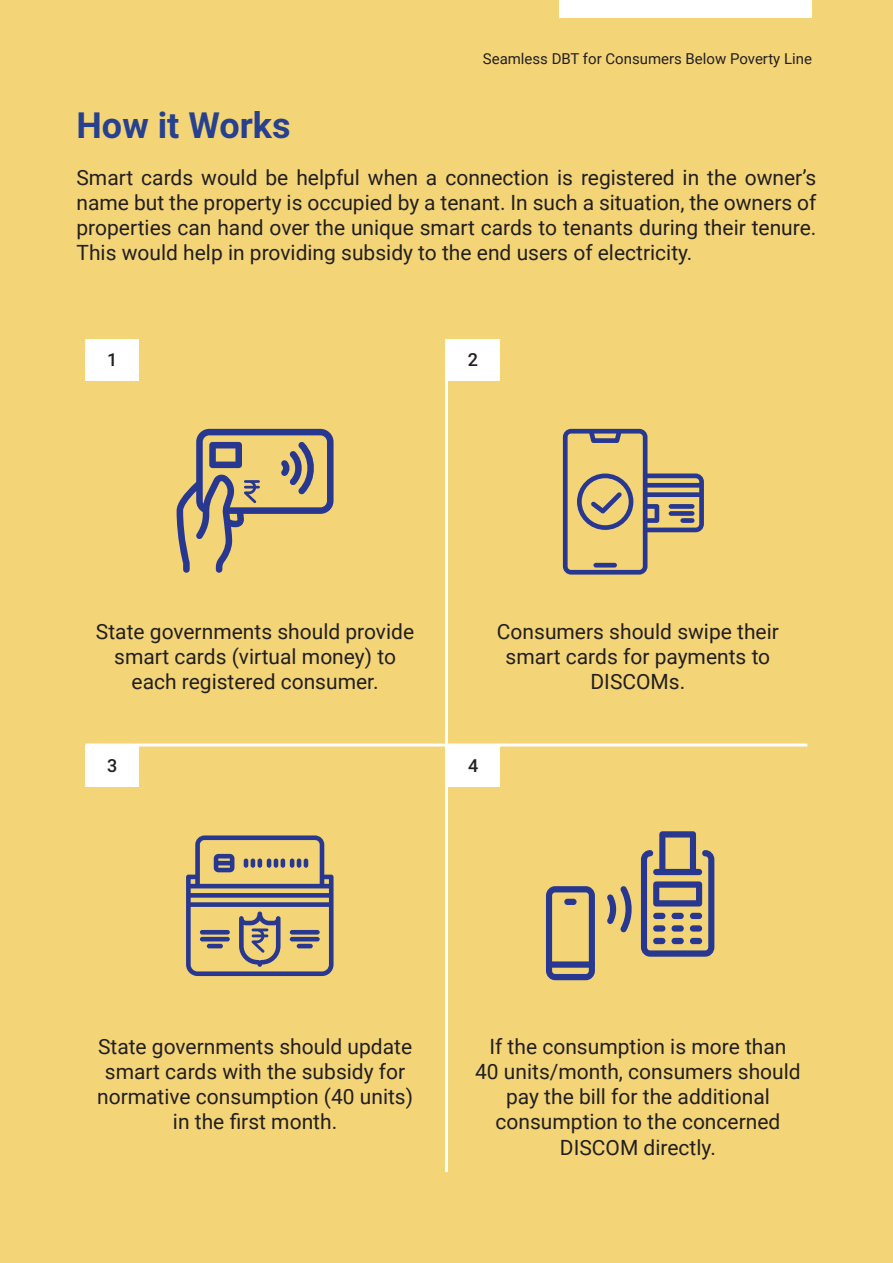
<style>
.page{position:relative;width:893px;height:1263px;background:#f3d578}
.page>*{position:absolute;margin:0;border:0;box-sizing:border-box;transform-origin:0 0}
.t1{font:700 36px "Roboto";color:#27418f}
.t2{font:21px/25.2px "Roboto";color:#231f20;text-align:center}
.t3{font:500 18px "Roboto";color:#231f20}
.t4{font:15px "Roboto";color:#231f20}
</style>
<div class="page">
<div style="left:86px;top:339px;width:53px;height:41px;background:#fff"></div>
<div style="left:86px;top:745px;width:53px;height:41px;background:#fff"></div>
<div style="left:446px;top:339px;width:54px;height:41px;background:#fff"></div>
<div style="left:560px;top:0;width:252px;height:17px;background:#fff"></div>
<div style="left:447px;top:745px;width:53px;height:41px;background:#fff"></div>
<hr style="left:86px;top:743px;width:721px;height:3px;background:#fff">
<hr style="left:445px;top:339px;width:3px;height:833px;background:#fff">
<svg style="left:177px;top:429px;width:157px;height:144px"></svg>
<svg style="left:563px;top:429px;width:141px;height:146px"></svg>
<svg style="left:186px;top:835px;width:148px;height:141px"></svg>
<svg style="left:546px;top:886px;width:49px;height:94px"></svg>
<div style="left:546px;top:961px;width:49px;height:7px;background:#283890;border-radius:3px"></div>
<div style="left:564px;top:899px;width:13px;height:6px;background:#283890;border-radius:3px"></div>
<svg style="left:641px;top:831px;width:73px;height:126px"></svg>
<svg style="left:607px;top:886px;width:25px;height:46px"></svg>
<p class="t4" style="left:483px;top:48px;width:331px">Seamless DBT for Consumers Below Poverty Line</p>
<h1 class="t1" style="left:77px;top:100px;width:216px">How it Works</h1>
<p class="t2" style="left:77px;top:164px;width:741px;text-align:justify">Smart cards would be helpful when a connection is registered in the owner’s name but the property is occupied by a tenant. In such a situation, the owners of properties can hand over the unique smart cards to tenants during their tenure.<br>This would help in providing subsidy to the end users of electricity.</p>
<p class="t3" style="left:107px;top:347px;width:12px">1</p>
<p class="t3" style="left:468px;top:347px;width:12px">2</p>
<p class="t2" style="left:96px;top:618px;width:320px">State governments should provide smart cards (virtual money) to each registered consumer.</p>
<p class="t3" style="left:107px;top:753px;width:12px">3</p>
<p class="t2" style="left:497px;top:618px;width:284px">Consumers should swipe their smart cards for payments to<br>DISCOMs.</p>
<p class="t3" style="left:468px;top:753px;width:12px">4</p>
<p class="t2" style="left:97px;top:1033px;width:317px">State governments should update smart cards with the subsidy for normative consumption (40 units) in the first month.</p>
<p class="t2" style="left:475px;top:1033px;width:327px">If the consumption is more than<br>40 units/month, consumers should pay the bill for the additional consumption to the concerned<br>DISCOM directly.</p>
</div>
